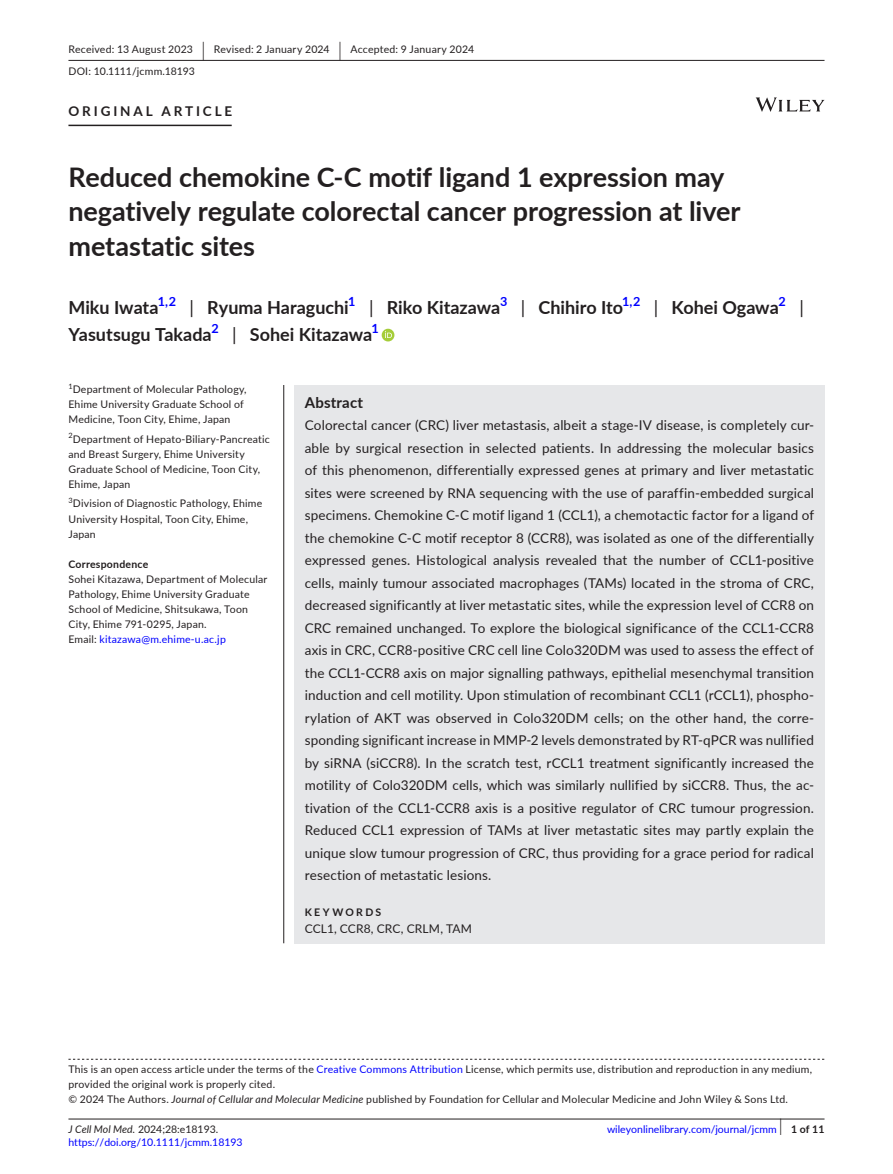
<style>
.page{position:relative;width:893px;height:1174px;background:#fff}
.page>*{position:absolute;margin:0;border:0;box-sizing:border-box;transform-origin:0 0}
.t1{font:700 27px/34.5px "Lato";letter-spacing:-.005em;color:#231f20}
.t2{font:700 18px "Lato";color:#231f20}
.t3{font:18px "Lato";color:#231f20}
.t4{font:700 15px "Lato";letter-spacing:.015em;color:#231f20}
.t5{font:13.5px/22.5px "Lato";letter-spacing:.01em;color:#231f20;text-align:justify}
.t6{font:700 13.5px "Lato";letter-spacing:.215em;color:#231f20}
.t7{font:700 12.6px "Lato";color:#00f}
.t8{font:12px "Lato";letter-spacing:.01em;color:#231f20}
.t9{font:10.5px/15px "Lato";letter-spacing:.02em;color:#231f20}
.t10{font:10.5px "Lato";color:#00f}
.t11{font:10.5px "Lato";color:#231f20}
.t12{font:700 10.5px "Lato";letter-spacing:.02em;color:#231f20}
.t13{font:700 10.5px "Lato";letter-spacing:.22em;color:#231f20}
.t14{font:7.35px "Lato";color:#231f20}
.s1{font-size:19.65px}
.s2{font-weight:400}
.s3{color:#00f}
.s4{font-style:italic}
.s5{font-size:17.4px;color:#231f20}
.s6{font-weight:700;color:#231f20}
</style>
<div class="page">
<hr style="left:68px;top:1118px;width:756px;height:1px;background:#231f20">
<svg style="left:756px;top:97px;width:68px;height:15px"></svg>
<hr style="left:68px;top:60px;width:756px;height:1px;background:#231f20">
<hr style="left:68px;top:125px;width:164px;height:1px;background:#231f20">
<div style="left:382px;top:329px;width:12px;height:12px;background:#a5cd39;border-radius:50%"></div>
<svg style="left:385px;top:331px;width:7px;height:7px"></svg>
<svg style="left:68px;top:1058px;width:756px;height:1px"></svg>
<div style="left:294px;top:385px;width:530px;height:558px;background:#e6e7e9"></div>
<hr style="left:283px;top:385px;width:1px;height:558px;background:#231f20">
<p class="t9" style="left:68px;top:38px;width:407px;line-height:21.8px">Received: 13 August 2023 <span class="s1">|</span> Revised: 2 January 2024 <span class="s1">|</span> Accepted: 9 January 2024<br>DOI: 10.1111/jcmm.18193</p>
<p class="t6" style="left:68px;top:101px;width:165px">ORIGINAL ARTICLE</p>
<h1 class="t1" style="left:68px;top:159px;width:674px">Reduced chemokine C-C motif ligand 1 expression may negatively regulate colorectal cancer progression at liver metastatic sites</h1>
<h2 class="t2" style="left:68px;top:295px;width:92px">Miku Iwata</h2>
<p class="t7" style="left:158px;top:292px;width:20px">1,2</p>
<h2 class="t2" style="left:189px;top:295px;width:161px"><span class="s2">|</span> Ryuma Haraguchi</h2>
<p class="t7" style="left:348px;top:292px;width:9px">1</p>
<h2 class="t2" style="left:369px;top:295px;width:133px"><span class="s2">|</span> Riko Kitazawa</h2>
<p class="t7" style="left:500px;top:292px;width:9px">3</p>
<h2 class="t2" style="left:521px;top:295px;width:104px"><span class="s2">|</span> Chihiro Ito</h2>
<p class="t7" style="left:622px;top:292px;width:20px">1,2</p>
<h2 class="t2" style="left:654px;top:295px;width:126px"><span class="s2">|</span> Kohei Ogawa</h2>
<p class="t7" style="left:779px;top:292px;width:9px">2</p>
<h2 class="t3" style="left:799px;top:295px;width:6px">|</h2>
<h2 class="t2" style="left:68px;top:322px;width:145px">Yasutsugu Takada</h2>
<p class="t7" style="left:211px;top:319px;width:9px">2</p>
<h2 class="t2" style="left:232px;top:322px;width:141px"><span class="s2">|</span> Sohei Kitazawa</h2>
<p class="t7" style="left:371px;top:319px;width:9px">1</p>
<p class="t14" style="left:68px;top:381px;width:6px">1</p>
<p class="t9" style="left:68px;top:382px;width:180px;text-indent:4px">Department of Molecular Pathology,<br>Ehime University Graduate School of<br>Medicine, Toon City, Ehime, Japan</p>
<p class="t9" style="left:68px;top:431px;width:203px"><sup>2</sup>Department of Hepato-Biliary-Pancreatic and Breast Surgery, Ehime University Graduate School of Medicine, Toon City, Ehime, Japan</p>
<p class="t9" style="left:68px;top:496px;width:195px"><sup>3</sup>Division of Diagnostic Pathology, Ehime<br>University Hospital, Toon City, Ehime,<br>Japan</p>
<p class="t12" style="left:68px;top:556px;width:81px">Correspondence</p>
<p class="t9" style="left:68px;top:571px;width:200px">Sohei Kitazawa, Department of Molecular Pathology, Ehime University Graduate School of Medicine, Shitsukawa, Toon City, Ehime 791-0295, Japan.<br>Email: <span class="s3">kitazawa@m.ehime-u.ac.jp</span></p>
<p class="t4" style="left:305px;top:391px;width:60px">Abstract</p>
<p class="t5" style="left:305px;top:413px;width:511px">Colorectal cancer (CRC) liver metastasis, albeit a stage-IV disease, is completely cur&shy;able by surgical resection in selected patients. In addressing the molecular basics of this phenomenon, differentially expressed genes at primary and liver metastatic sites were screened by RNA sequencing with the use of paraffin-embedded surgical specimens. Chemokine C-C motif ligand 1 (CCL1), a chemotactic factor for a ligand of the chemokine C-C motif receptor 8 (CCR8), was isolated as one of the differentially expressed genes. Histological analysis revealed that the number of CCL1-positive cells, mainly tumour associated macrophages (TAMs) located in the stroma of CRC, decreased significantly at liver metastatic sites, while the expression level of CCR8 on CRC remained unchanged. To explore the biological significance of the CCL1-CCR8 axis in CRC, CCR8-positive CRC cell line Colo320DM was used to assess the effect of the CCL1-CCR8 axis on major signalling pathways, epithelial mesenchymal transition induction and cell motility. Upon stimulation of recombinant CCL1 (rCCL1), phospho&shy;rylation of AKT was observed in Colo320DM cells; on the other hand, the corre&shy;sponding significant increase in MMP-2 levels demonstrated by RT-qPCR was nullified by siRNA (siCCR8). In the scratch test, rCCL1 treatment significantly increased the motility of Colo320DM cells, which was similarly nullified by siCCR8. Thus, the ac&shy;tivation of the CCL1-CCR8 axis is a positive regulator of CRC tumour progression.<br>Reduced CCL1 expression of TAMs at liver metastatic sites may partly explain the unique slow tumour progression of CRC, thus providing for a grace period for radical resection of metastatic lesions.</p>
<p class="t13" style="left:305px;top:904px;width:78px">KEYWORDS</p>
<p class="t8" style="left:305px;top:919px;width:169px">CCL1, CCR8, CRC, CRLM, TAM</p>
<p class="t9" style="left:68px;top:1061px;width:745px">This is an open access article under the terms of the <span class="s3">Creative Commons Attribution</span> License, which permits use, distribution and reproduction in any medium, provided the original work is properly cited.<br>© 2024 The Authors. <span class="s4">Journal of Cellular and Molecular Medicine</span> published by Foundation for Cellular and Molecular Medicine and John Wiley &amp; Sons Ltd.</p>
<p class="t11" style="left:68px;top:1121px;width:151px"><span class="s4">J Cell Mol Med.</span> 2024;28:e18193.</p>
<p class="t10" style="left:607px;top:1121px;width:219px">wileyonlinelibrary.com/journal/jcmm <span class="s5">|</span> <span class="s6">1 of 11</span></p>
<p class="t10" style="left:68px;top:1135px;width:176px">https://doi.org/10.1111/jcmm.18193</p>
</div>
